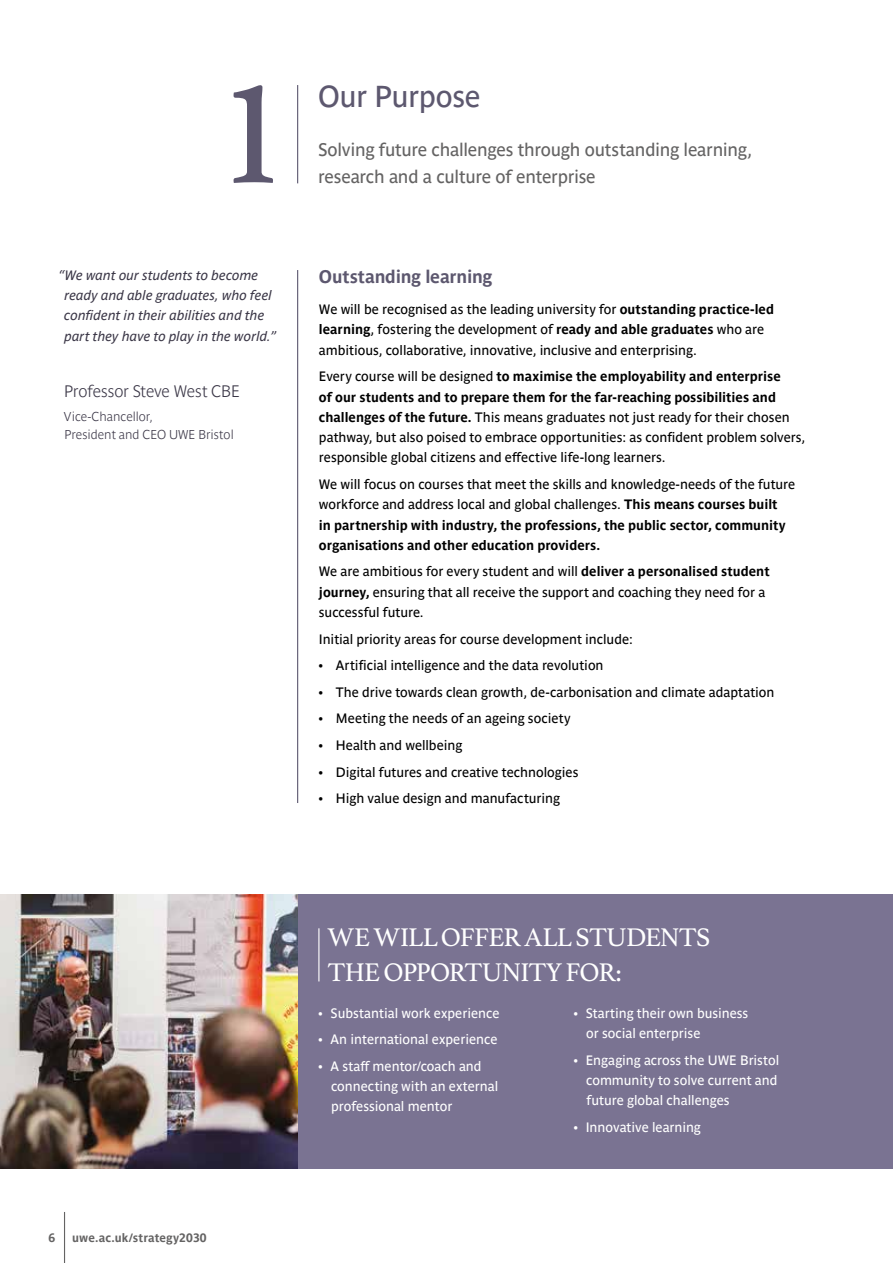
<style>
.page{position:relative;width:893px;height:1263px;background:#fff}
.page>*{position:absolute;margin:0;border:0;box-sizing:border-box;transform-origin:0 0}
.t1{font:153px "Athelas";color:#5d586f}
.t2{font:30px "Parisine Pro";letter-spacing:-.01em;color:#5d586f}
.t3{font:27px/35.2px "Athelas";letter-spacing:-.03em;color:#fff}
.t4{font:18px/27px "Parisine Pro";letter-spacing:-.015em;color:#646363}
.t5{font:700 18px "Parisine Pro";letter-spacing:-.01em;color:#5d586f}
.t6{font:700 16.5px "Parisine Pro Clair";letter-spacing:-.01em;color:#3b3747}
.t7{font:13.5px/20.2px "Parisine Pro";color:#000}
.t8{font:13.5px/20.2px "Parisine Pro";color:#fff}
.t9{font:700 13.5px/20.2px "Parisine Pro";color:#000}
.t10{font:italic 13.5px/20.2px "Parisine Pro";color:#3b3747}
.t11{font:700 12.75px/18px "Parisine Pro Clair";color:#3b3747}
.t12{font:700 12px "Parisine Pro";letter-spacing:.005em;color:#646363}
.s1{font-weight:700}
.s2{font-weight:400}
</style>
<div class="page">
<hr style="left:892px;top:0;width:1px;height:1263px;background:#dedaee">
<hr style="left:64px;top:1212px;width:1px;height:51px;background:#646363">
<div style="left:0;top:894px;width:893px;height:275px;background:#7a7392"></div>
<hr style="left:297px;top:270px;width:1px;height:533px;background:#5d586f">
<img style="left:0;top:894px;width:298px;height:275px">
<hr style="left:318px;top:928px;width:1px;height:53px;background:#fff">
<hr style="left:297px;top:85px;width:1px;height:98px;background:#5d586f">
<h1 class="t1" style="left:222px;top:47px;width:63px">1</h1>
<p class="t10" style="left:64px;top:264px;width:214px;text-indent:-6px">“We want our students to become ready and able graduates, who feel confident in their abilities and the part they have to play in the world.”</p>
<p class="t6" style="left:64px;top:379px;width:177px">Professor Steve West CBE</p>
<p class="t11" style="left:64px;top:407px;width:171px">Vice-Chancellor,<br>President and CEO UWE Bristol</p>
<h2 class="t2" style="left:318px;top:74px;width:164px">Our Purpose</h2>
<h3 class="t4" style="left:318px;top:134px;width:436px">Solving future challenges through outstanding learning, research and a culture of enterprise</h3>
<h3 class="t5" style="left:319px;top:263px;width:175px">Outstanding learning</h3>
<p class="t7" style="left:319px;top:298px;width:457px">We will be recognised as the leading university for <span class="s1">outstanding practice-led learning</span>, fostering the development of <span class="s1">ready and able graduates</span> who are ambitious, collaborative, innovative, inclusive and enterprising.</p>
<p class="t7" style="left:319px;top:365px;width:488px">Every course will be designed <span class="s1">to maximise the employability and enterprise<br>of our students and to prepare them for the far-reaching possibilities and challenges of the future.</span> This means graduates not just ready for their chosen pathway, but also poised to embrace opportunities: as confident problem solvers, responsible global citizens and effective life-long learners.</p>
<p class="t9" style="left:319px;top:473px;width:478px"><span class="s2">We will focus on courses that meet the skills and knowledge-needs of the future workforce and address local and global challenges.</span> This means courses built<br>in partnership with industry, the professions, the public sector, community organisations and other education providers.</p>
<p class="t7" style="left:319px;top:560px;width:452px">We are ambitious for every student and will <span class="s1">deliver a personalised student journey,</span> ensuring that all receive the support and coaching they need for a successful future.</p>
<p class="t7" style="left:319px;top:627px;width:315px">Initial priority areas for course development include:</p>
<p class="t7" style="left:319px;top:654px;width:286px">• Artificial intelligence and the data revolution</p>
<p class="t7" style="left:319px;top:681px;width:457px">• The drive towards clean growth, de-carbonisation and climate adaptation</p>
<p class="t7" style="left:319px;top:707px;width:253px">• Meeting the needs of an ageing society</p>
<p class="t7" style="left:319px;top:734px;width:145px">• Health and wellbeing</p>
<p class="t7" style="left:319px;top:760px;width:261px">• Digital futures and creative technologies</p>
<p class="t7" style="left:319px;top:787px;width:243px">• High value design and manufacturing</p>
<p class="t12" style="left:49px;top:1229px;width:8px">6</p>
<p class="t12" style="left:72px;top:1229px;width:136px">uwe.ac.uk/strategy2030</p>
<h3 class="t3" style="left:328px;top:921px;width:385px">WE WILL OFFER ALL STUDENTS<br>THE OPPORTUNITY FOR:</h3>
<p class="t8" style="left:319px;top:1001px;width:182px">• Substantial work experience</p>
<p class="t8" style="left:319px;top:1028px;width:180px">• An international experience</p>
<p class="t8" style="left:331px;top:1055px;width:169px;text-indent:-12px">• A staff mentor/coach and connecting with an external professional mentor</p>
<p class="t8" style="left:586px;top:1001px;width:164px;text-indent:-12px">• Starting their own business or social enterprise</p>
<p class="t8" style="left:586px;top:1048px;width:195px;text-indent:-12px">• Engaging across the UWE Bristol community to solve current and future global challenges</p>
<p class="t8" style="left:574px;top:1115px;width:129px">• Innovative learning</p>
</div>
